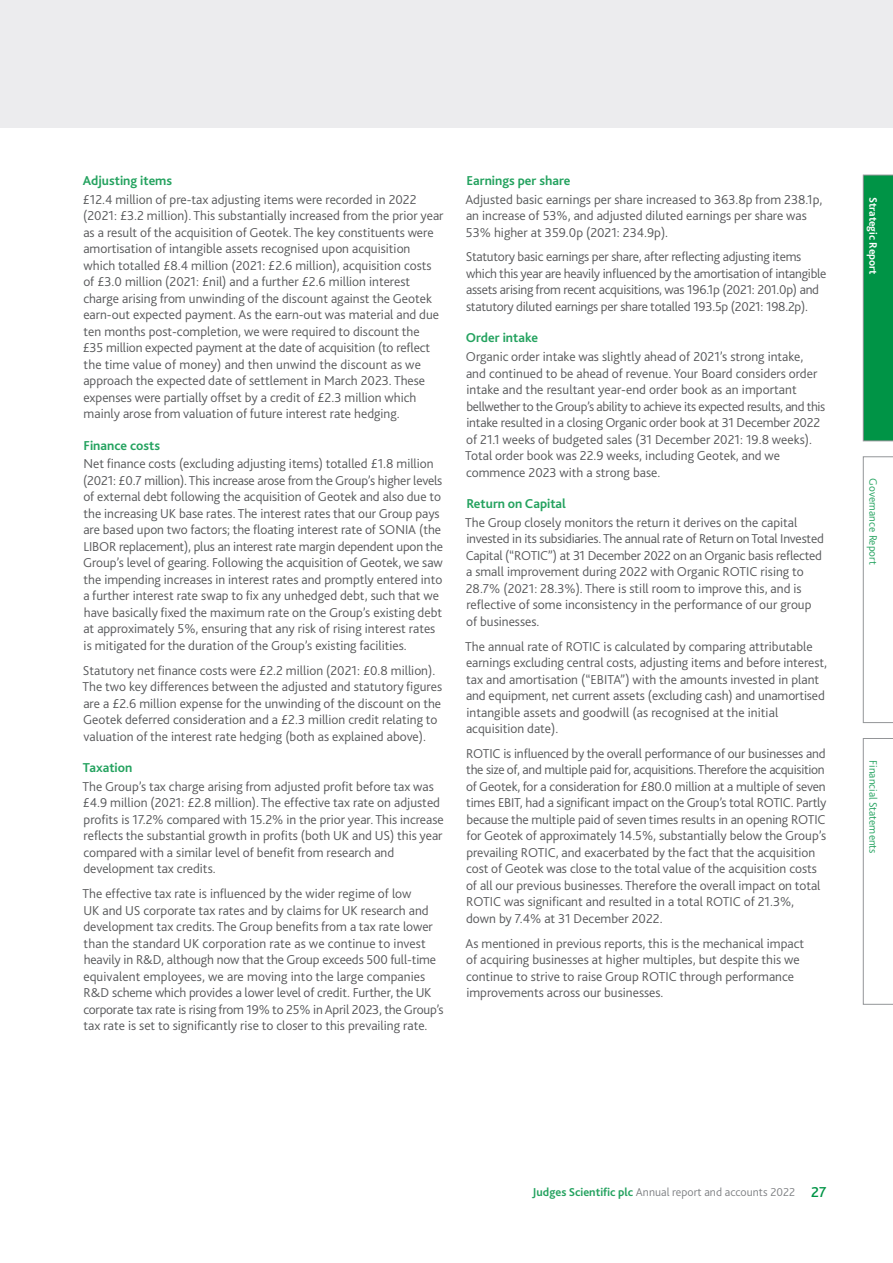
<style>
.page{position:relative;width:893px;height:1263px;background:#fff}
.page>*{position:absolute;margin:0;border:0;box-sizing:border-box;transform-origin:0 0}
.Body_Text{font:300 13.5px/16.5px "Bliss";color:#57585a}
.Body_Text-2{font:300 13.5px/16.5px "Bliss";letter-spacing:-.02em;color:#57585a}
.Subhead_1{font:700 13.5px "Bliss";color:#24a25f}
.t1{font:300 12px "Bliss";color:#808285}
.t2{font:300 11.25px "Bliss";color:#24a25f}
.t3{font:700 11.25px "Bliss";color:#fff}
.s1{font-weight:700;color:#24a25f}
.s2{font-weight:500;font-size:15px;color:#009446}
</style>
<div class="page">
<div style="left:0;top:0;width:893px;height:128px;background:#ececee"></div>
<div style="left:863px;top:175px;width:30px;height:266px;background:#009446"></div>
<svg style="left:863px;top:456px;width:30px;height:267px"></svg>
<svg style="left:863px;top:738px;width:30px;height:267px"></svg>
<p class="Subhead_1" style="left:83px;top:172px;width:91px">Adjusting items</p>
<p class="Body_Text" style="left:83px;top:191px;width:362px">£12.4 million of pre-tax adjusting items were recorded in 2022 (2021: £3.2 million). This substantially increased from the prior year as a result of the acquisition of Geotek. The key constituents were amortisation of intangible assets recognised upon acquisition which totalled £8.4 million (2021: £2.6 million), acquisition costs of £3.0 million (2021: £nil) and a further £2.6 million interest charge arising from unwinding of the discount against the Geotek earn-out expected payment. As the earn-out was material and due ten months post-completion, we were required to discount the<br>£35 million expected payment at the date of acquisition (to reflect the time value of money) and then unwind the discount as we approach the expected date of settlement in March 2023. These expenses were partially offset by a credit of £2.3 million which mainly arose from valuation of future interest rate hedging.</p>
<p class="Subhead_1" style="left:84px;top:437px;width:78px">Finance costs</p>
<p class="Body_Text" style="left:83px;top:456px;width:361px">Net finance costs (excluding adjusting items) totalled £1.8 million (2021: £0.7 million). This increase arose from the Group’s higher levels of external debt following the acquisition of Geotek and also due to the increasing UK base rates. The interest rates that our Group pays are based upon two factors; the floating interest rate of SONIA (the LIBOR replacement), plus an interest rate margin dependent upon the Group’s level of gearing. Following the acquisition of Geotek, we saw the impending increases in interest rates and promptly entered into a further interest rate swap to fix any unhedged debt, such that we have basically fixed the maximum rate on the Group’s existing debt at approximately 5%, ensuring that any risk of rising interest rates is mitigated for the duration of the Group’s existing facilities.</p>
<p class="Body_Text" style="left:83px;top:662px;width:361px">Statutory net finance costs were £2.2 million (2021: £0.8 million).<br>The two key differences between the adjusted and statutory figures are a £2.6 million expense for the unwinding of the discount on the Geotek deferred consideration and a £2.3 million credit relating to valuation of the interest rate hedging (both as explained above).</p>
<p class="Subhead_1" style="left:83px;top:759px;width:51px">Taxation</p>
<p class="Body_Text" style="left:83px;top:778px;width:363px">The Group’s tax charge arising from adjusted profit before tax was £4.9 million (2021: £2.8 million). The effective tax rate on adjusted profits is 17.2% compared with 15.2% in the prior year. This increase reflects the substantial growth in profits (both UK and US) this year compared with a similar level of benefit from research and development tax credits.</p>
<p class="Body_Text" style="left:83px;top:885px;width:363px">The effective tax rate is influenced by the wider regime of low<br>UK and US corporate tax rates and by claims for UK research and development tax credits. The Group benefits from a tax rate lower than the standard UK corporation rate as we continue to invest heavily in R&amp;D, although now that the Group exceeds 500 full-time equivalent employees, we are moving into the large companies R&amp;D scheme which provides a lower level of credit. Further, the UK corporate tax rate is rising from 19% to 25% in April 2023, the Group’s tax rate is set to significantly rise to closer to this prevailing rate.</p>
<p class="Subhead_1" style="left:466px;top:172px;width:106px">Earnings per share</p>
<p class="Body_Text" style="left:465px;top:191px;width:358px">Adjusted basic earnings per share increased to 363.8p from 238.1p, an increase of 53%, and adjusted diluted earnings per share was<br>53% higher at 359.0p (2021: 234.9p).</p>
<p class="Body_Text-2" style="left:466px;top:249px;width:362px">Statutory basic earnings per share, after reflecting adjusting items which this year are heavily influenced by the amortisation of intangible assets arising from recent acquisitions, was 196.1p (2021: 201.0p) and statutory diluted earnings per share totalled 193.5p (2021: 198.2p).</p>
<p class="Subhead_1" style="left:466px;top:329px;width:74px">Order intake</p>
<p class="Body_Text" style="left:465px;top:348px;width:362px">Organic order intake was slightly ahead of 2021’s strong intake, and continued to be ahead of revenue. Your Board considers order intake and the resultant year-end order book as an important bellwether to the Group’s ability to achieve its expected results, and this intake resulted in a closing Organic order book at 31 December 2022 of 21.1 weeks of budgeted sales (31 December 2021: 19.8 weeks).<br>Total order book was 22.9 weeks, including Geotek, and we commence 2023 with a strong base.</p>
<p class="Subhead_1" style="left:466px;top:495px;width:101px">Return on Capital</p>
<p class="Body_Text" style="left:465px;top:514px;width:360px">The Group closely monitors the return it derives on the capital invested in its subsidiaries. The annual rate of Return on Total Invested Capital (“ROTIC”) at 31 December 2022 on an Organic basis reflected a small improvement during 2022 with Organic ROTIC rising to 28.7% (2021: 28.3%). There is still room to improve this, and is reflective of some inconsistency in the performance of our group of businesses.</p>
<p class="Body_Text" style="left:465px;top:638px;width:363px">The annual rate of ROTIC is calculated by comparing attributable earnings excluding central costs, adjusting items and before interest, tax and amortisation (“EBITA”) with the amounts invested in plant and equipment, net current assets (excluding cash) and unamortised intangible assets and goodwill (as recognised at the initial acquisition date).</p>
<p class="Body_Text" style="left:466px;top:745px;width:362px">ROTIC is influenced by the overall performance of our businesses and the size of, and multiple paid for, acquisitions. Therefore the acquisition of Geotek, for a consideration for £80.0 million at a multiple of seven times EBIT, had a significant impact on the Group’s total ROTIC. Partly because the multiple paid of seven times results in an opening ROTIC for Geotek of approximately 14.5%, substantially below the Group’s prevailing ROTIC, and exacerbated by the fact that the acquisition cost of Geotek was close to the total value of the acquisition costs of all our previous businesses. Therefore the overall impact on total ROTIC was significant and resulted in a total ROTIC of 21.3%, down by 7.4% at 31 December 2022.</p>
<p class="Body_Text" style="left:465px;top:935px;width:340px">As mentioned in previous reports, this is the mechanical impact of acquiring businesses at higher multiples, but despite this we continue to strive to raise Group ROTIC through performance improvements across our businesses.</p>
<p class="t3" style="left:880px;top:197px;width:79px;rotate:90deg">Strategic Report</p>
<p class="t2" style="left:880px;top:478px;width:88px;rotate:90deg">Governance Report</p>
<p class="t2" style="left:880px;top:760px;width:95px;rotate:90deg">Financial Statements</p>
<p class="t1" style="left:533px;top:1185px;width:295px"><span class="s1">Judges Scientific plc</span> Annual report and accounts 2022 <span class="s2">27</span></p>
</div>
